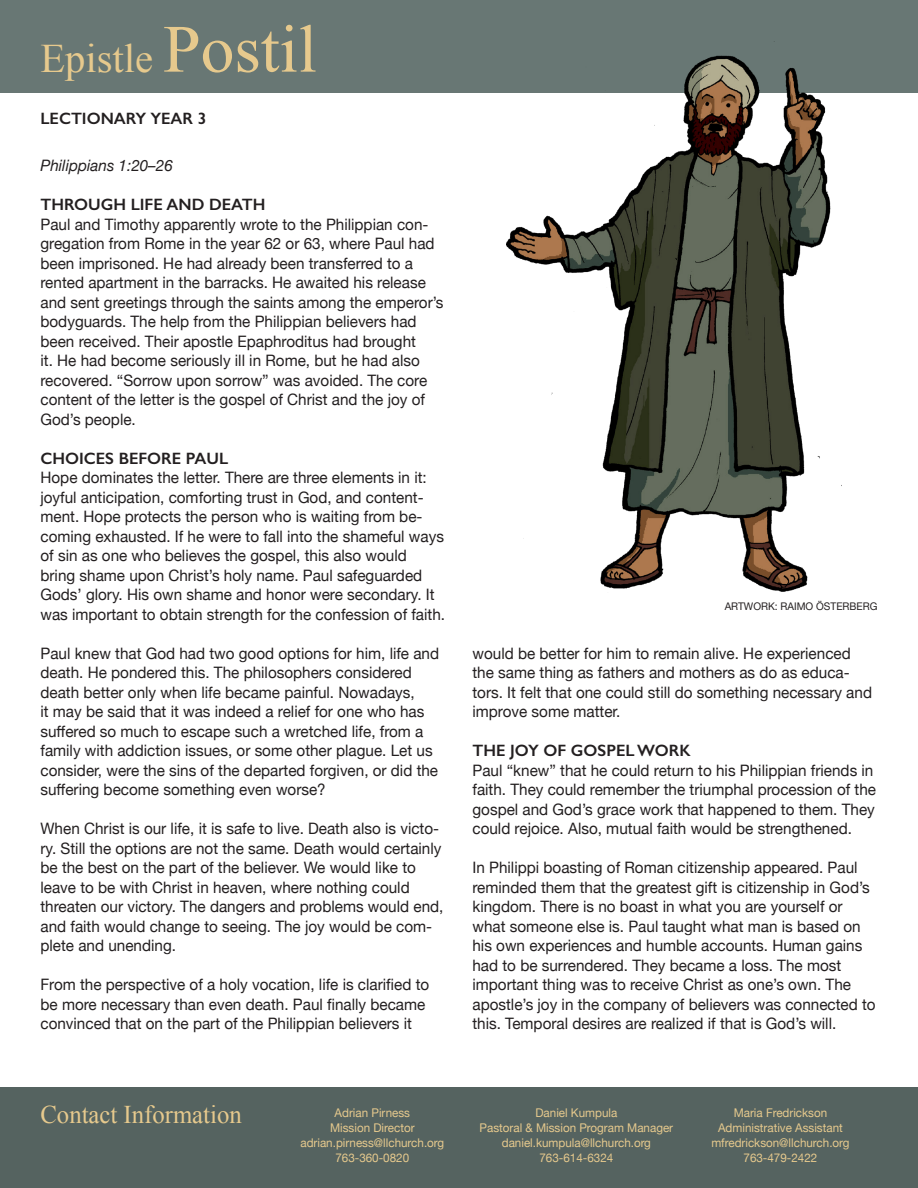
<style>
.page{position:relative;width:918px;height:1188px;background:#fff}
.page>*{position:absolute;margin:0;border:0;box-sizing:border-box;transform-origin:0 0}
.t1{font:40.5px "Times New Roman";color:#e6c98d}
.Text{font:25.5px "Times New Roman";color:#e6c98d}
.Subhead{font:600 16.5px "Gill Sans";color:#231f20}
.Text-2{font:15.75px/19.5px "Helvetica Neue";color:#231f20}
.Text-3{font:italic 15.75px "Helvetica Neue";color:#231f20}
.Contacts{font:12px "Helvetica Neue";color:#e6c98d}
.Credit{font:10.5px "Helvetica Neue";color:#231f20}
.s1{font-size:67.5px}
</style>
<div class="page">
<div style="left:0;top:0;width:918px;height:93px;background:#687774"></div>
<img style="left:507px;top:41px;width:324px;height:551px">
<div style="left:0;top:1088px;width:918px;height:100px;background:#556360"></div>
<p class="t1" style="left:40px;top:31px;width:278px">Epistle <span class="s1">Postil</span></p>
<p class="Subhead" style="left:40px;top:109px;width:168px">LECTIONARY YEAR 3</p>
<p class="Text-3" style="left:40px;top:154px;width:134px">Philippians 1:20–26</p>
<p class="Subhead" style="left:40px;top:194px;width:227px">THROUGH LIFE AND DEATH</p>
<p class="Text-2" style="left:40px;top:215px;width:405px">Paul and Timothy apparently wrote to the Philippian con&shy;gregation from Rome in the year 62 or 63, where Paul had been imprisoned. He had already been transferred to a rented apartment in the barracks. He awaited his release and sent greetings through the saints among the emperor’s bodyguards. The help from the Philippian believers had been received. Their apostle Epaphroditus had brought<br>it. He had become seriously ill in Rome, but he had also recovered. “Sorrow upon sorrow” was avoided. The core content of the letter is the gospel of Christ and the joy of God’s people.</p>
<p class="Subhead" style="left:40px;top:448px;width:189px">CHOICES BEFORE PAUL</p>
<p class="Text-2" style="left:40px;top:469px;width:406px">Hope dominates the letter. There are three elements in it: joyful anticipation, comforting trust in God, and content&shy;ment. Hope protects the person who is waiting from be&shy;coming exhausted. If he were to fall into the shameful ways of sin as one who believes the gospel, this also would bring shame upon Christ’s holy name. Paul safeguarded Gods’ glory. His own shame and honor were secondary. It was important to obtain strength for the confession of faith.</p>
<p class="Text-2" style="left:40px;top:644px;width:400px">Paul knew that God had two good options for him, life and death. He pondered this. The philosophers considered death better only when life became painful. Nowadays,<br>it may be said that it was indeed a relief for one who has suffered so much to escape such a wretched life, from a family with addiction issues, or some other plague. Let us consider, were the sins of the departed forgiven, or did the suffering become something even worse?</p>
<p class="Text-2" style="left:40px;top:820px;width:404px">When Christ is our life, it is safe to live. Death also is victo&shy;ry. Still the options are not the same. Death would certainly be the best on the part of the believer. We would like to leave to be with Christ in heaven, where nothing could threaten our victory. The dangers and problems would end, and faith would change to seeing. The joy would be com&shy;plete and unending.</p>
<p class="Text-2" style="left:40px;top:976px;width:390px">From the perspective of a holy vocation, life is clarified to be more necessary than even death. Paul finally became convinced that on the part of the Philippian believers it</p>
<p class="Credit" style="left:725px;top:599px;width:154px">ARTWORK: RAIMO ÖSTERBERG</p>
<p class="Text-2" style="left:472px;top:644px;width:401px">would be better for him to remain alive. He experienced the same thing as fathers and mothers as do as educa&shy;tors. It felt that one could still do something necessary and improve some matter.</p>
<p class="Subhead" style="left:472px;top:740px;width:220px">THE JOY OF GOSPEL WORK</p>
<p class="Text-2" style="left:472px;top:761px;width:405px">Paul “knew” that he could return to his Philippian friends in faith. They could remember the triumphal procession of the gospel and God’s grace work that happened to them. They could rejoice. Also, mutual faith would be strengthened.</p>
<p class="Text-2" style="left:472px;top:859px;width:405px">In Philippi boasting of Roman citizenship appeared. Paul reminded them that the greatest gift is citizenship in God’s kingdom. There is no boast in what you are yourself or what someone else is. Paul taught what man is based on his own experiences and humble accounts. Human gains had to be surrendered. They became a loss. The most important thing was to receive Christ as one’s own. The apostle’s joy in the company of believers was connected to this. Temporal desires are realized if that is God’s will.</p>
<p class="Text" style="left:40px;top:1098px;width:203px">Contact Information</p>
<p class="Contacts" style="left:335px;top:1104px;width:77px">Adrian Pirness</p>
<p class="Contacts" style="left:330px;top:1119px;width:86px">Mission Director</p>
<p class="Contacts" style="left:300px;top:1134px;width:145px">adrian.pirness@llchurch.org</p>
<p class="Contacts" style="left:335px;top:1149px;width:75px">763-360-0820</p>
<p class="Contacts" style="left:535px;top:1104px;width:83px">Daniel Kumpula</p>
<p class="Contacts" style="left:480px;top:1119px;width:195px">Pastoral &amp; Mission Program Manager</p>
<p class="Contacts" style="left:502px;top:1134px;width:151px">daniel.kumpula@llchurch.org</p>
<p class="Contacts" style="left:540px;top:1149px;width:75px">763-614-6324</p>
<p class="Contacts" style="left:734px;top:1104px;width:95px">Maria Fredrickson</p>
<p class="Contacts" style="left:718px;top:1119px;width:126px">Administrative Assistant</p>
<p class="Contacts" style="left:711px;top:1134px;width:140px">mfredrickson@llchurch.org</p>
<p class="Contacts" style="left:744px;top:1149px;width:75px">763-479-2422</p>
</div>
